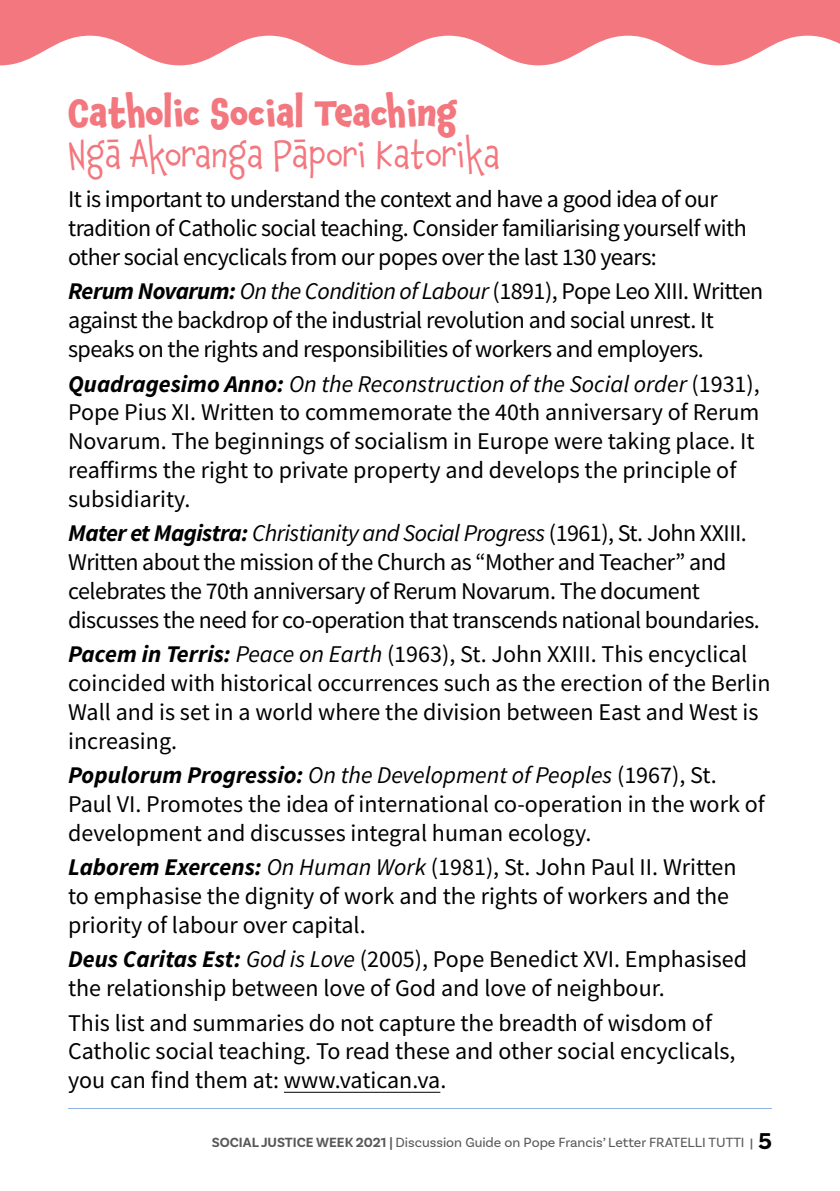
<style>
.page{position:relative;width:840px;height:1191px;background:#fff}
.page>*{position:absolute;margin:0;border:0;box-sizing:border-box;transform-origin:0 0}
.t1{font:36px "Chaloops";color:#f3777e}
.t2{font:700 36px "Chaloops";color:#f3777e}
.t3{font:24px/28.8px "Source Sans Pro";letter-spacing:-.005em;color:#000}
.t4{font:14px "Basic Sans";color:#58595b}
.s1{font-weight:700;font-style:italic}
.s2{font-style:italic}
.s3{font-weight:700}
.s4{font-weight:700;font-size:12px}
.s5{font-weight:700;font-size:24px;color:#000}
</style>
<div class="page">
<hr style="left:284px;top:1092px;width:156px;height:1px;background:#000">
<hr style="left:68px;top:1108px;width:703px;height:1px;background:#8fb4df">
<svg style="left:0;top:0;width:839px;height:65px;fill:#f3777e"></svg>
<h1 class="t2" style="left:68px;top:83px;width:390px">Catholic Social Teaching</h1>
<h1 class="t1" style="left:68px;top:125px;width:433px">Ngā Akoranga Pāpori Katorika</h1>
<p class="t3" style="left:68px;top:185px;width:680px">It is important to understand the context and have a good idea of our tradition of Catholic social teaching. Consider familiarising yourself with other social encyclicals from our popes over the last 130 years:</p>
<p class="t3" style="left:68px;top:277px;width:696px"><span class="s1">Rerum Novarum:</span> <span class="s2">On the Condition of Labour</span> (1891), Pope Leo XIII. Written against the backdrop of the industrial revolution and social unrest. It speaks on the rights and responsibilities of workers and employers.</p>
<p class="t3" style="left:68px;top:369px;width:692px"><span class="s1">Quadragesimo Anno:</span> <span class="s2">On the Reconstruction of the Social order</span> (1931), Pope Pius XI. Written to commemorate the 40th anniversary of Rerum Novarum. The beginnings of socialism in Europe were taking place. It reaffirms the right to private property and develops the principle of subsidiarity.</p>
<p class="t3" style="left:68px;top:519px;width:692px"><span class="s1">Mater et Magistra:</span> <span class="s2">Christianity and Social Progress</span> (1961), St. John XXIII.<br>Written about the mission of the Church as “Mother and Teacher” and celebrates the 70th anniversary of Rerum Novarum. The document discusses the need for co-operation that transcends national boundaries.</p>
<p class="t3" style="left:68px;top:639px;width:703px"><span class="s1">Pacem in Terris:</span> <span class="s2">Peace on Earth</span> (1963), St. John XXIII. This encyclical coincided with historical occurrences such as the erection of the Berlin Wall and is set in a world where the division between East and West is increasing.</p>
<p class="t3" style="left:68px;top:760px;width:697px"><span class="s1">Populorum Progressio:</span> <span class="s2">On the Development of Peoples</span> (1967), St.<br>Paul VI. Promotes the idea of international co-operation in the work of development and discusses integral human ecology.</p>
<p class="t3" style="left:68px;top:852px;width:669px"><span class="s1">Laborem Exercens:</span> <span class="s2">On Human Work</span> (1981), St. John Paul II. Written to emphasise the dignity of work and the rights of workers and the priority of labour over capital.</p>
<p class="t3" style="left:68px;top:944px;width:680px"><span class="s1">Deus Caritas Est:</span> <span class="s2">God is Love</span> (2005), Pope Benedict XVI. Emphasised the relationship between love of God and love of neighbour.</p>
<p class="t3" style="left:68px;top:1008px;width:668px">This list and summaries do not capture the breadth of wisdom of<br>Catholic social teaching. To read these and other social encyclicals, you can find them at: www.vatican.va.</p>
<p class="t4" style="left:212px;top:1133px;width:561px"><span class="s3">SOCIAL JUSTICE WEEK 2021 |</span> Discussion Guide on Pope Francis’ Letter FRATELLI TUTTI <span class="s4">|</span> <span class="s5">5</span></p>
</div>
